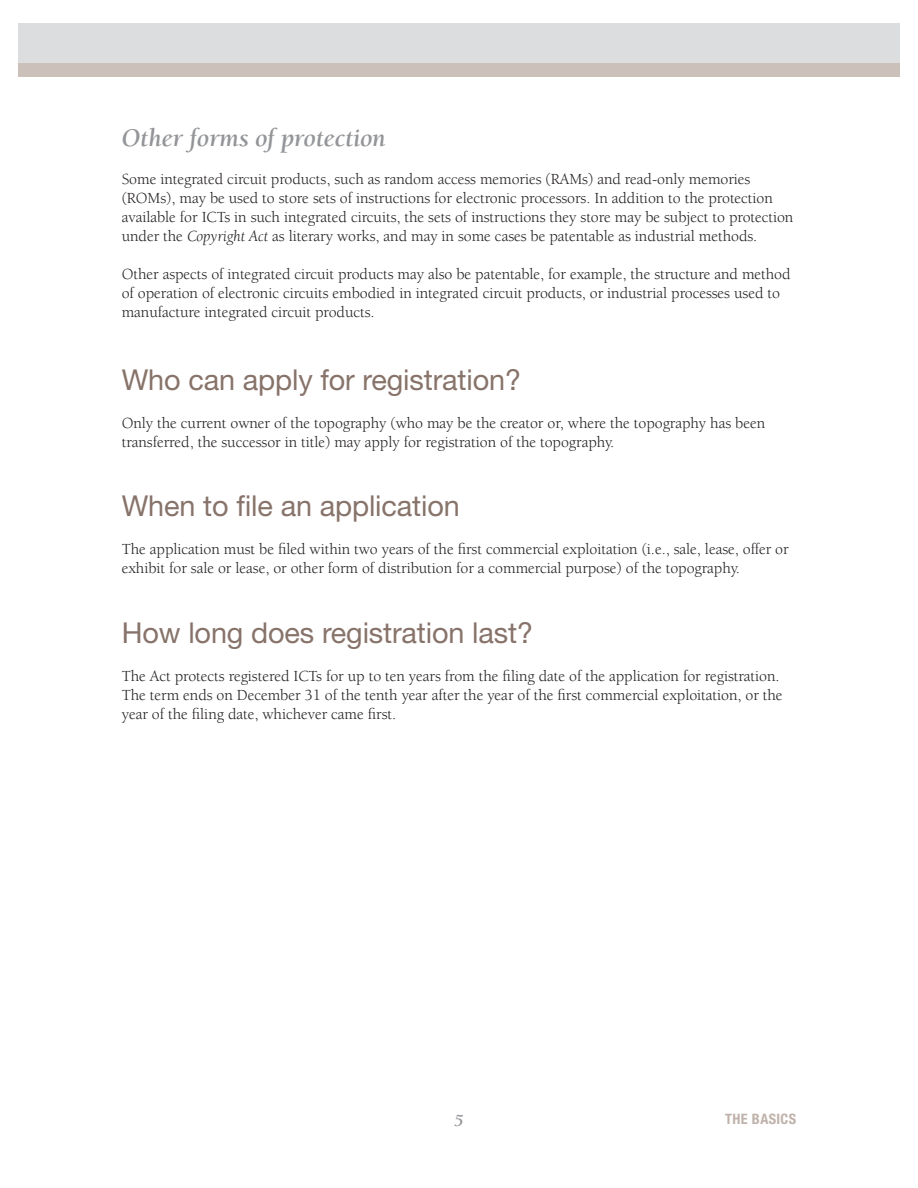
<style>
.page{position:relative;width:918px;height:1188px;background:#fff}
.page>*{position:absolute;margin:0;border:0;box-sizing:border-box;transform-origin:0 0}
.t1{font:28.8px "Helvetica Neue";letter-spacing:-.005em;color:#87736a}
.t2{font:italic 700 25.95px "Berkeley";letter-spacing:-.01em;color:#939598}
.t3{font:italic 700 17.25px "Berkeley";color:#939598}
.t4{font:15.9px/19px "Berkeley";letter-spacing:-.005em;color:#231f20}
.t5{font:700 condensed 14.4px "Helvetica Neue";letter-spacing:.025em;color:#c0b2aa}
.s1{font-style:italic}
</style>
<div class="page">
<div style="left:18px;top:23px;width:882px;height:43px;background:#dcddde"></div>
<div style="left:18px;top:63px;width:882px;height:14px;background:#ccc0ba"></div>
<h2 class="t2" style="left:122px;top:128px;width:265px">Other forms of protection</h2>
<p class="t4" style="left:122px;top:171px;width:673px">Some integrated circuit products, such as random access memories (RAMs) and read-only memories (ROMs), may be used to store sets of instructions for electronic processors. In addition to the protection available for ICTs in such integrated circuits, the sets of instructions they store may be subject to protection under the <span class="s1">Copyright Act</span> as literary works, and may in some cases be patentable as industrial methods.</p>
<p class="t4" style="left:122px;top:266px;width:670px">Other aspects of integrated circuit products may also be patentable, for example, the structure and method of operation of electronic circuits embodied in integrated circuit products, or industrial processes used to manufacture integrated circuit products.</p>
<h1 class="t1" style="left:122px;top:370px;width:401px">Who can apply for registration?</h1>
<p class="t4" style="left:122px;top:415px;width:645px">Only the current owner of the topography (who may be the creator or, where the topography has been transferred, the successor in title) may apply for registration of the topography.</p>
<h1 class="t1" style="left:122px;top:496px;width:340px">When to file an application</h1>
<p class="t4" style="left:122px;top:541px;width:668px">The application must be filed within two years of the first commercial exploitation (i.e., sale, lease, offer or exhibit for sale or lease, or other form of distribution for a commercial purpose) of the topography.</p>
<h1 class="t1" style="left:122px;top:622px;width:413px">How long does registration last?</h1>
<p class="t4" style="left:122px;top:668px;width:662px">The Act protects registered ICTs for up to ten years from the filing date of the application for registration.<br>The term ends on December 31 of the tenth year after the year of the first commercial exploitation, or the year of the filing date, whichever came first.</p>
<p class="t3" style="left:455px;top:1113px;width:10px">5</p>
<p class="t5" style="left:725px;top:1114px;width:73px">THE BASICS</p>
</div>
